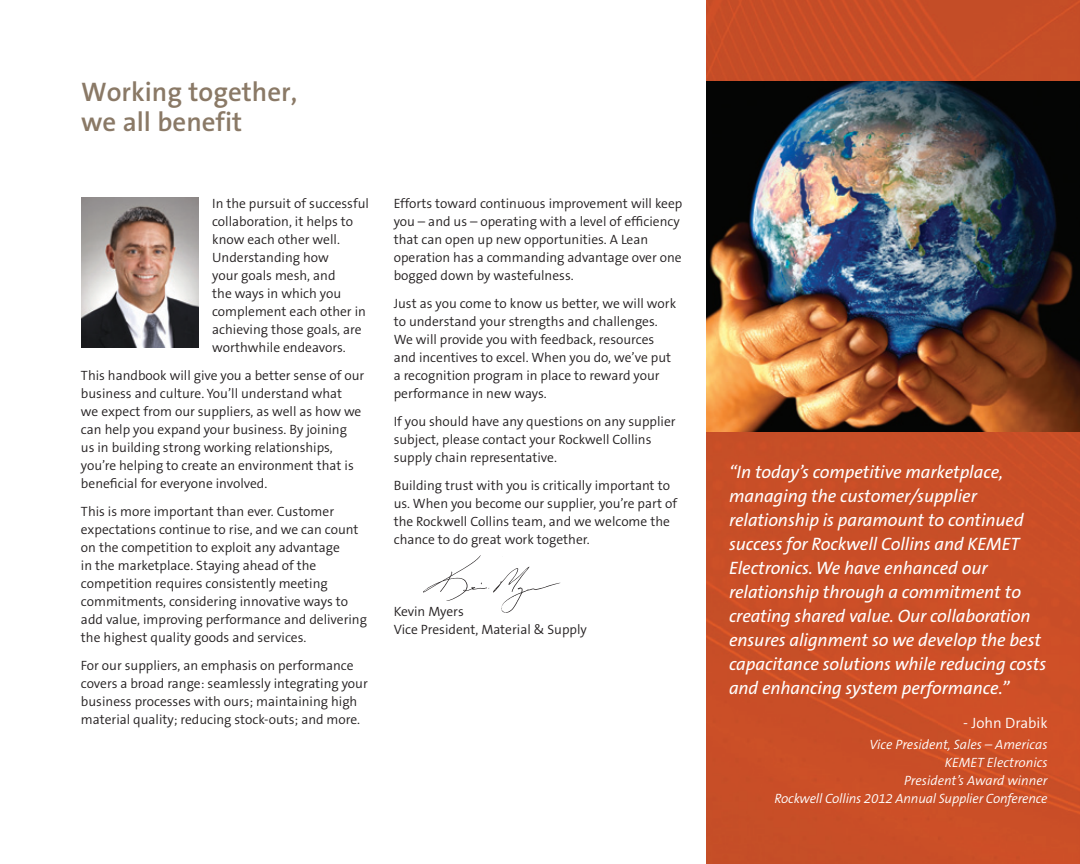
<style>
.page{position:relative;width:1080px;height:864px;background:#fff}
.page>*{position:absolute;margin:0;border:0;box-sizing:border-box;transform-origin:0 0}
.t1{font:600 27px/30px "The Sans B6";color:#8a7966}
.t2{font:italic 18px/24px "The Sans B5 Plain";letter-spacing:-.005em;color:#fff}
.t3{font:300 15px "The Sans B4";color:#fff}
.t4{font:300 13.5px/18px "The Sans B4";color:#231f20}
.t5{font:italic 300 13.5px/18px "The Sans B4";letter-spacing:-.005em;color:#fff;text-align:right}
</style>
<div class="page">
<div style="left:706px;top:0;width:374px;height:864px;background:#c94e27"></div>
<img style="left:706px;top:81px;width:374px;height:351px">
<img style="left:423px;top:555px;width:138px;height:58px">
<img style="left:81px;top:198px;width:118px;height:149px">
<h1 class="t1" style="left:81px;top:77px;width:218px">Working together, we all benefit</h1>
<p class="t4" style="left:212px;top:194px;width:158px">In the pursuit of successful collaboration, it helps to know each other well.<br>Understanding how<br>your goals mesh, and<br>the ways in which you complement each other in achieving those goals, are worthwhile endeavors.</p>
<p class="t4" style="left:81px;top:366px;width:285px">This handbook will give you a better sense of our business and culture. You’ll understand what<br>we expect from our suppliers, as well as how we can help you expand your business. By joining<br>us in building strong working relationships, you’re helping to create an environment that is beneficial for everyone involved.</p>
<p class="t4" style="left:81px;top:502px;width:288px">This is more important than ever. Customer expectations continue to rise, and we can count on the competition to exploit any advantage<br>in the marketplace. Staying ahead of the competition requires consistently meeting commitments, considering innovative ways to add value, improving performance and delivering the highest quality goods and services.</p>
<p class="t4" style="left:81px;top:656px;width:288px">For our suppliers, an emphasis on performance covers a broad range: seamlessly integrating your business processes with ours; maintaining high material quality; reducing stock-outs; and more.</p>
<p class="t4" style="left:394px;top:194px;width:290px">Efforts toward continuous improvement will keep you – and us – operating with a level of efficiency that can open up new opportunities. A Lean operation has a commanding advantage over one bogged down by wastefulness.</p>
<p class="t4" style="left:394px;top:294px;width:284px">Just as you come to know us better, we will work to understand your strengths and challenges.<br>We will provide you with feedback, resources and incentives to excel. When you do, we’ve put a recognition program in place to reward your performance in new ways.</p>
<p class="t4" style="left:394px;top:412px;width:283px">If you should have any questions on any supplier subject, please contact your Rockwell Collins supply chain representative.</p>
<p class="t4" style="left:394px;top:476px;width:285px">Building trust with you is critically important to us. When you become our supplier, you’re part of the Rockwell Collins team, and we welcome the chance to do great work together.</p>
<p class="t4" style="left:394px;top:602px;width:195px">Kevin Myers<br>Vice President, Material &amp; Supply</p>
<p class="t2" style="left:729px;top:460px;width:319px">“In today’s competitive marketplace, managing the customer/supplier relationship is paramount to continued success for Rockwell Collins and KEMET Electronics. We have enhanced our relationship through a commitment to creating shared value. Our collaboration ensures alignment so we develop the best capacitance solutions while reducing costs and enhancing system performance.”</p>
<p class="t3" style="left:963px;top:714px;width:86px">- John Drabik</p>
<p class="t5" style="left:775px;top:736px;width:274px">Vice President, Sales – Americas<br>KEMET Electronics<br>President’s Award winner<br>Rockwell Collins 2012 Annual Supplier Conference</p>
</div>
